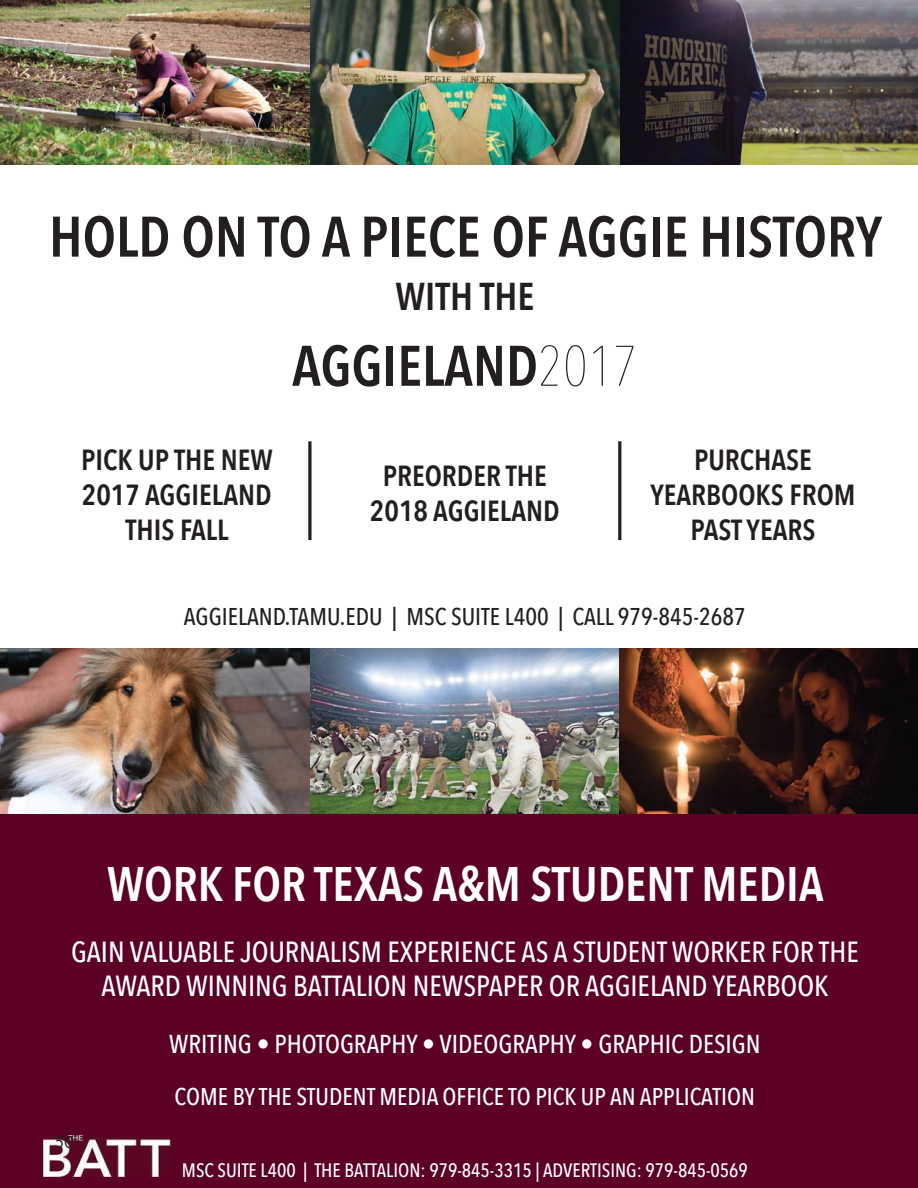
<style>
.page{position:relative;width:918px;height:1188px;background:#fff}
.page>*{position:absolute;margin:0;border:0;box-sizing:border-box;transform-origin:0 0}
.t1{font:600 56.55px "Avenir Next Condensed";color:#231f20}
.t2{font:600 48.45px "Avenir Next Condensed";color:#fff}
.t3{font:600 38.7px "Avenir Next Condensed";color:#231f20}
.t4{font:500 29.1px/34.8px "Avenir Next Condensed";color:#fff;text-align:center}
.t5{font:600 29.1px/34.8px "Avenir Next Condensed";color:#231f20;text-align:center}
.t6{font:500 25.8px "Avenir Next Condensed";color:#fff}
.t7{font:500 24.15px "Avenir Next Condensed";color:#231f20}
.t8{font:500 24.15px "Avenir Next Condensed";color:#fff}
.t9{font:500 19.35px "Avenir Next Condensed";color:#fff}
.t10{font:18px "Futura PT";color:#231f20}
.s1{font-weight:200}
</style>
<div class="page">
<div style="left:0;top:814px;width:918px;height:374px;background:#5c0024"></div>
<img style="left:0;top:0;width:918px;height:165px">
<img style="left:0;top:649px;width:918px;height:165px">
<svg style="left:308px;top:441px;width:4px;height:99px"></svg>
<hr style="left:618px;top:441px;width:3px;height:99px;background:#231f20">
<img style="left:44px;top:1135px;width:126px;height:42px">
<p class="t1" style="left:49px;top:188px;width:835px">HOLD ON TO A PIECE OF AGGIE HISTORY</p>
<p class="t3" style="left:395px;top:263px;width:140px">WITH THE</p>
<p class="t1" style="left:292px;top:317px;width:347px">AGGIELAND<span class="s1">2017</span></p>
<p class="t5" style="left:81px;top:442px;width:193px">PICK UP THE NEW<br>2017 AGGIELAND<br>THIS FALL</p>
<p class="t5" style="left:370px;top:458px;width:191px">PREORDER THE<br>2018 AGGIELAND</p>
<p class="t5" style="left:650px;top:442px;width:207px">PURCHASE<br>YEARBOOKS FROM<br>PAST YEARS</p>
<p class="t7" style="left:184px;top:602px;width:563px">AGGIELAND.TAMU.EDU | MSC SUITE L400 | CALL 979-845-2687</p>
<p class="t2" style="left:107px;top:843px;width:718px">WORK FOR TEXAS A&amp;M STUDENT MEDIA</p>
<p class="t4" style="left:71px;top:934px;width:789px">GAIN VALUABLE JOURNALISM EXPERIENCE AS A STUDENT WORKER FOR THE<br>AWARD WINNING BATTALION NEWSPAPER OR AGGIELAND YEARBOOK</p>
<p class="t6" style="left:169px;top:1029px;width:593px">WRITING • PHOTOGRAPHY • VIDEOGRAPHY • GRAPHIC DESIGN</p>
<p class="t8" style="left:175px;top:1082px;width:582px">COME BY THE STUDENT MEDIA OFFICE TO PICK UP AN APPLICATION</p>
<p class="t10" style="left:54px;top:1131px;width:22px">50</p>
<p class="t9" style="left:182px;top:1158px;width:567px">MSC SUITE L400 | THE BATTALION: 979-845-3315 | ADVERTISING: 979-845-0569</p>
</div>
